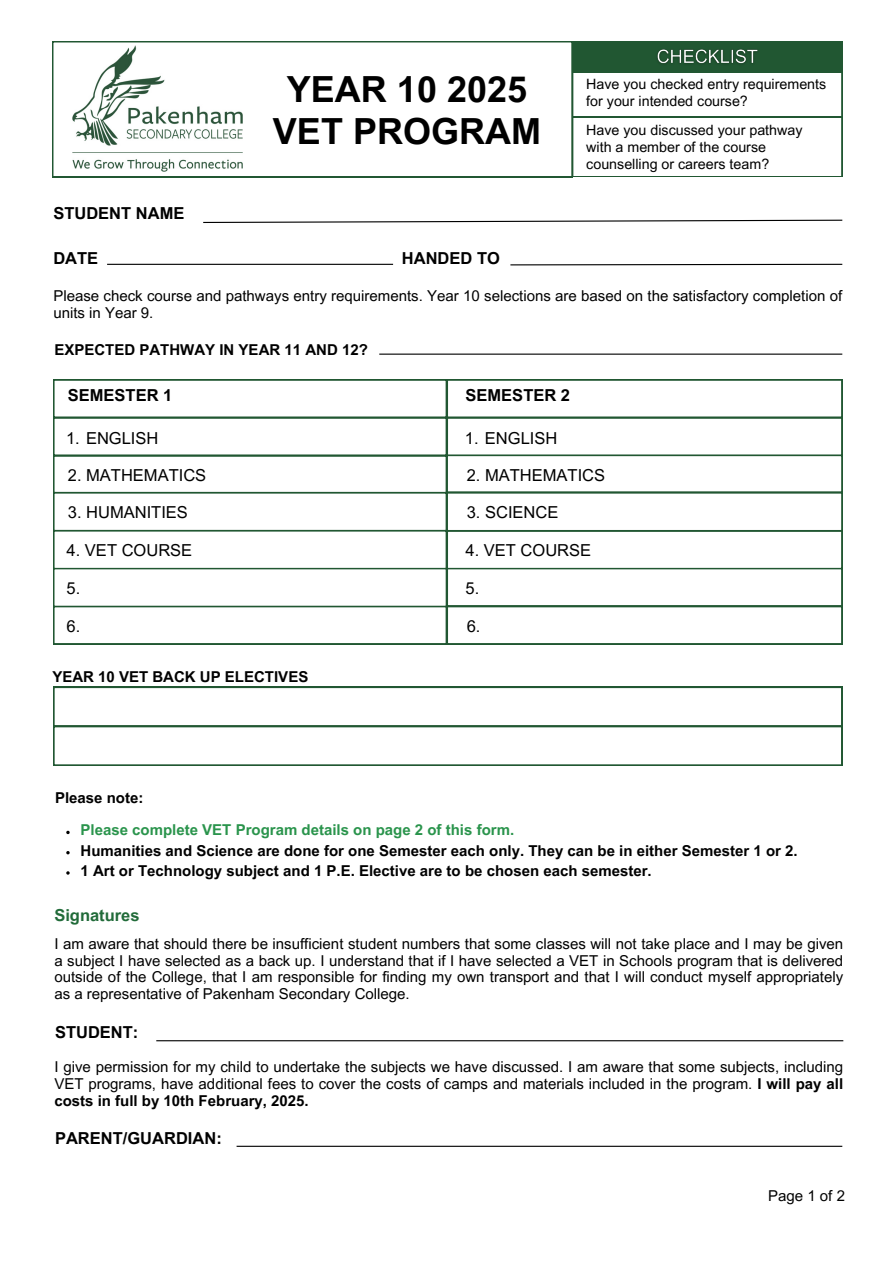
<style>
.page{position:relative;width:894px;height:1264px;background:#fff}
.page>*{position:absolute;margin:0;border:0;box-sizing:border-box;transform-origin:0 0}
.t1{font:700 36px/42.8px "Arial MT Pro";color:#000;text-align:center}
.t2{font:16.5px "Arial MT Pro";color:#000}
.t3{font:700 16.5px "Arial MT Pro";color:#000}
.t4{font:700 16.5px "Arial MT Pro";color:#216b39}
.t5{font:15px/16.8px "Arial MT Pro";color:#000;text-align:justify}
.t6{font:700 15px "Arial MT Pro";color:#000}
.t7{font:700 15px "Arial MT Pro";color:#2a944c}
.t8{font:14.25px/16.8px "Arial MT Pro";color:#000}
.s1{font-weight:700}
</style>
<div class="page">
<svg style="left:52px;top:41px;width:520px;height:136px"></svg>
<img style="left:72px;top:46px;width:170px;height:126px">
<div style="left:572px;top:41px;width:270px;height:31px;background:#215732"></div>
<svg style="left:572px;top:72px;width:270px;height:105px"></svg>
<svg style="left:203px;top:219px;width:640px;height:4px"></svg>
<hr style="left:107px;top:264px;width:286px;height:1px;background:#000">
<svg style="left:510px;top:263px;width:333px;height:3px"></svg>
<svg style="left:53px;top:687px;width:788px;height:78px"></svg>
<hr style="left:156px;top:1040px;width:687px;height:1px;background:#000">
<hr style="left:236px;top:1145px;width:606px;height:1px;background:#000">
<hr style="left:379px;top:353px;width:463px;height:2px;background:#000">
<svg style="left:53px;top:379px;width:788px;height:265px"></svg>
<svg style="left:66px;top:830px;width:4px;height:4px"></svg>
<svg style="left:66px;top:851px;width:4px;height:3px"></svg>
<svg style="left:66px;top:871px;width:4px;height:3px"></svg>
<img style="left:657px;top:49px;width:101px;height:15px">
<p class="t1" style="left:273px;top:72px;width:270px">YEAR 10 2025<br>VET PROGRAM</p>
<h2 class="t8" style="left:586px;top:77px;width:241px">Have you checked entry requirements for your intended course?</h2>
<p class="t8" style="left:586px;top:123px;width:218px">Have you discussed your pathway with a member of the course counselling or careers team?</p>
<h1 class="t3" style="left:53px;top:207px;width:132px">STUDENT NAME</h1>
<p class="t3" style="left:53px;top:252px;width:46px">DATE</p>
<p class="t3" style="left:402px;top:252px;width:100px">HANDED TO</p>
<h2 class="t5" style="left:53px;top:289px;width:790px">Please check course and pathways entry requirements. Year 10 selections are based on the satisfactory completion of units in Year 9.</h2>
<h2 class="t6" style="left:54px;top:344px;width:315px">EXPECTED PATHWAY IN YEAR 11 AND 12?</h2>
<h5 class="t3" style="left:68px;top:389px;width:106px">SEMESTER 1</h5>
<h5 class="t3" style="left:465px;top:389px;width:106px">SEMESTER 2</h5>
<h3 class="t2" style="left:66px;top:432px;width:94px">1. ENGLISH</h3>
<h3 class="t2" style="left:465px;top:432px;width:94px">1. ENGLISH</h3>
<h3 class="t2" style="left:68px;top:468px;width:140px">2. MATHEMATICS</h3>
<p class="t2" style="left:466px;top:468px;width:140px">2. MATHEMATICS</p>
<p class="t2" style="left:466px;top:506px;width:93px">3. SCIENCE</p>
<h3 class="t2" style="left:465px;top:544px;width:127px">4. VET COURSE</h3>
<h3 class="t2" style="left:465px;top:582px;width:15px">5.</h3>
<p class="t2" style="left:68px;top:506px;width:122px">3. HUMANITIES</p>
<h6 class="t2" style="left:67px;top:544px;width:127px">4. VET COURSE</h6>
<h2 class="t2" style="left:67px;top:582px;width:15px">5.</h2>
<h2 class="t2" style="left:67px;top:620px;width:15px">6.</h2>
<h5 class="t2" style="left:466px;top:620px;width:15px">6.</h5>
<h3 class="t6" style="left:52px;top:670px;width:257px">YEAR 10 VET BACK UP ELECTIVES</h3>
<h6 class="t6" style="left:55px;top:792px;width:90px">Please note:</h6>
<p class="t7" style="left:80px;top:824px;width:435px">Please complete VET Program details on page 2 of this form.</p>
<p class="t6" style="left:80px;top:844px;width:718px">Humanities and Science are done for one Semester each only. They can be in either Semester 1 or 2.</p>
<h4 class="t6" style="left:80px;top:864px;width:572px">1 Art or Technology subject and 1 P.E. Elective are to be chosen each semester.</h4>
<p class="t4" style="left:54px;top:908px;width:87px">Signatures</p>
<p class="t5" style="left:54px;top:936px;width:790px">I am aware that should there be insufficient student numbers that some classes will not take place and I may be given a subject I have selected as a back up. I understand that if I have selected a VET in Schools program that is delivered outside of the College, that I am responsible for finding my own transport and that I will conduct myself appropriately as a representative of Pakenham Secondary College.</p>
<h2 class="t3" style="left:55px;top:1025px;width:85px">STUDENT:</h2>
<h5 class="t5" style="left:54px;top:1060px;width:790px">I give permission for my child to undertake the subjects we have discussed. I am aware that some subjects, including VET programs, have additional fees to cover the costs of camps and materials included in the program. <span class="s1">I will pay all costs in full by 10th February, 2025.</span></h5>
<h2 class="t3" style="left:55px;top:1132px;width:168px">PARENT/GUARDIAN:</h2>
<p class="t5" style="left:768px;top:1188px;width:78px">Page 1 of 2</p>
</div>
